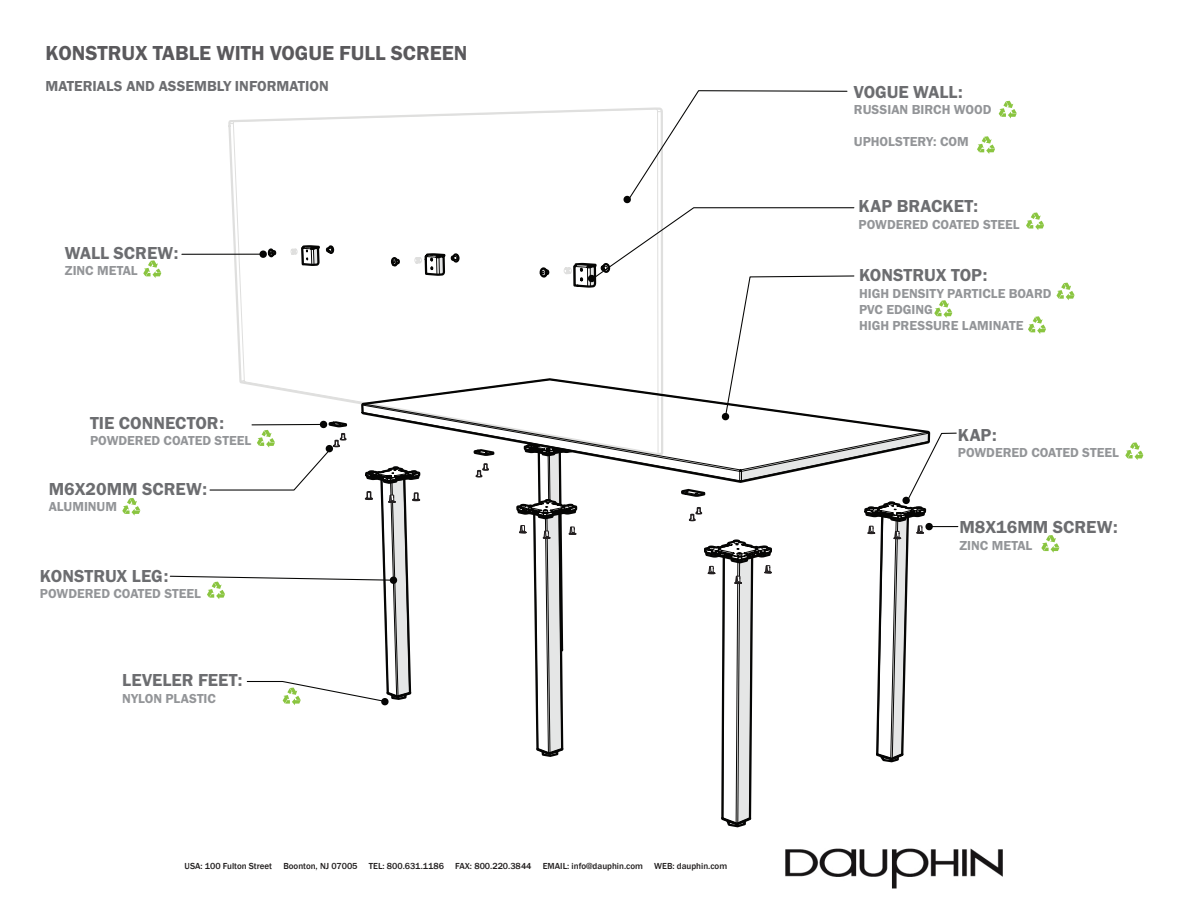
<style>
.page{position:relative;width:1188px;height:918px;background:#fff}
.page>*{position:absolute;margin:0;border:0;box-sizing:border-box;transform-origin:0 0}
.t1{font:21px "Franklin Gothic URW Dem";color:#5a595c}
.t2{font:18px "Franklin Gothic URW Dem";color:#6c6d70}
.t3{font:15px "Franklin Gothic URW Dem";color:#6d6e71}
.t4{font:13.5px/16.2px "Franklin Gothic URW Dem";color:#939598}
.t5{font:500 9px "Franklin Gothic";color:#211e1e}
</style>
<div class="page">
<img style="left:785px;top:849px;width:218px;height:40px">
<svg style="left:227px;top:110px;width:338px;height:294px"></svg>
<svg style="left:681px;top:488px;width:25px;height:9px"></svg>
<svg style="left:538px;top:266px;width:12px;height:13px"></svg>
<svg style="left:300px;top:244px;width:35px;height:145px"></svg>
<svg style="left:417px;top:251px;width:44px;height:28px"></svg>
<svg style="left:390px;top:256px;width:11px;height:13px"></svg>
<svg style="left:359px;top:377px;width:571px;height:106px"></svg>
<svg style="left:515px;top:443px;width:73px;height:314px"></svg>
<svg style="left:472px;top:448px;width:24px;height:31px"></svg>
<svg style="left:688px;top:507px;width:84px;height:321px"></svg>
<svg style="left:862px;top:432px;width:96px;height:331px"></svg>
<hr style="left:182px;top:254px;width:83px;height:1px;background:#050504">
<svg style="left:259px;top:247px;width:18px;height:14px"></svg>
<svg style="left:565px;top:90px;width:290px;height:330px"></svg>
<svg style="left:1028px;top:316px;width:18px;height:18px"></svg>
<svg style="left:1057px;top:283px;width:18px;height:17px"></svg>
<svg style="left:1125px;top:442px;width:18px;height:18px"></svg>
<svg style="left:1026px;top:212px;width:18px;height:18px"></svg>
<svg style="left:169px;top:420px;width:252px;height:286px"></svg>
<svg style="left:143px;top:260px;width:18px;height:18px"></svg>
<svg style="left:1041px;top:535px;width:18px;height:18px"></svg>
<svg style="left:122px;top:498px;width:18px;height:18px"></svg>
<svg style="left:999px;top:101px;width:18px;height:17px"></svg>
<svg style="left:977px;top:136px;width:18px;height:18px"></svg>
<svg style="left:934px;top:300px;width:18px;height:18px"></svg>
<h1 class="t1" style="left:46px;top:40px;width:423px">KONSTRUX TABLE WITH VOGUE FULL SCREEN</h1>
<p class="t3" style="left:46px;top:77px;width:285px">MATERIALS AND ASSEMBLY INFORMATION</p>
<h2 class="t2" style="left:65px;top:242px;width:115px">WALL SCREW:</h2>
<p class="t4" style="left:65px;top:262px;width:74px">ZINC METAL</p>
<h2 class="t2" style="left:90px;top:412px;width:136px">TIE CONNECTOR:</h2>
<p class="t4" style="left:90px;top:432px;width:163px">POWDERED COATED STEEL</p>
<h2 class="t2" style="left:49px;top:478px;width:160px">M6X20MM SCREW:</h2>
<p class="t4" style="left:49px;top:498px;width:70px">ALUMINUM</p>
<h2 class="t2" style="left:40px;top:564px;width:130px">KONSTRUX LEG:</h2>
<p class="t4" style="left:40px;top:585px;width:163px">POWDERED COATED STEEL</p>
<h2 class="t2" style="left:122px;top:669px;width:122px">LEVELER FEET:</h2>
<p class="t4" style="left:122px;top:690px;width:95px">NYLON PLASTIC</p>
<p class="t5" style="left:185px;top:860px;width:174px">USA: 100 Fulton Street Boonton, NJ 07005</p>
<p class="t5" style="left:369px;top:860px;width:77px">TEL: 800.631.1186</p>
<p class="t5" style="left:455px;top:860px;width:78px">FAX: 800.220.3844</p>
<p class="t5" style="left:543px;top:860px;width:186px">EMAIL: info@dauphin.com WEB: dauphin.com</p>
<h2 class="t2" style="left:854px;top:81px;width:111px">VOGUE WALL:</h2>
<p class="t4" style="left:854px;top:101px;width:139px">RUSSIAN BIRCH WOOD</p>
<p class="t4" style="left:854px;top:134px;width:116px">UPHOLSTERY: COM</p>
<h2 class="t2" style="left:859px;top:195px;width:121px">KAP BRACKET:</h2>
<p class="t4" style="left:859px;top:216px;width:163px">POWDERED COATED STEEL</p>
<h2 class="t2" style="left:859px;top:264px;width:130px">KONSTRUX TOP:</h2>
<p class="t4" style="left:859px;top:285px;width:194px">HIGH DENSITY PARTICLE BOARD<br>PVC EDGING<br>HIGH PRESSURE LAMINATE</p>
<h2 class="t2" style="left:958px;top:424px;width:40px">KAP:</h2>
<p class="t4" style="left:958px;top:444px;width:163px">POWDERED COATED STEEL</p>
<h2 class="t2" style="left:959px;top:516px;width:160px">M8X16MM SCREW:</h2>
<p class="t4" style="left:959px;top:537px;width:74px">ZINC METAL</p>
</div>
